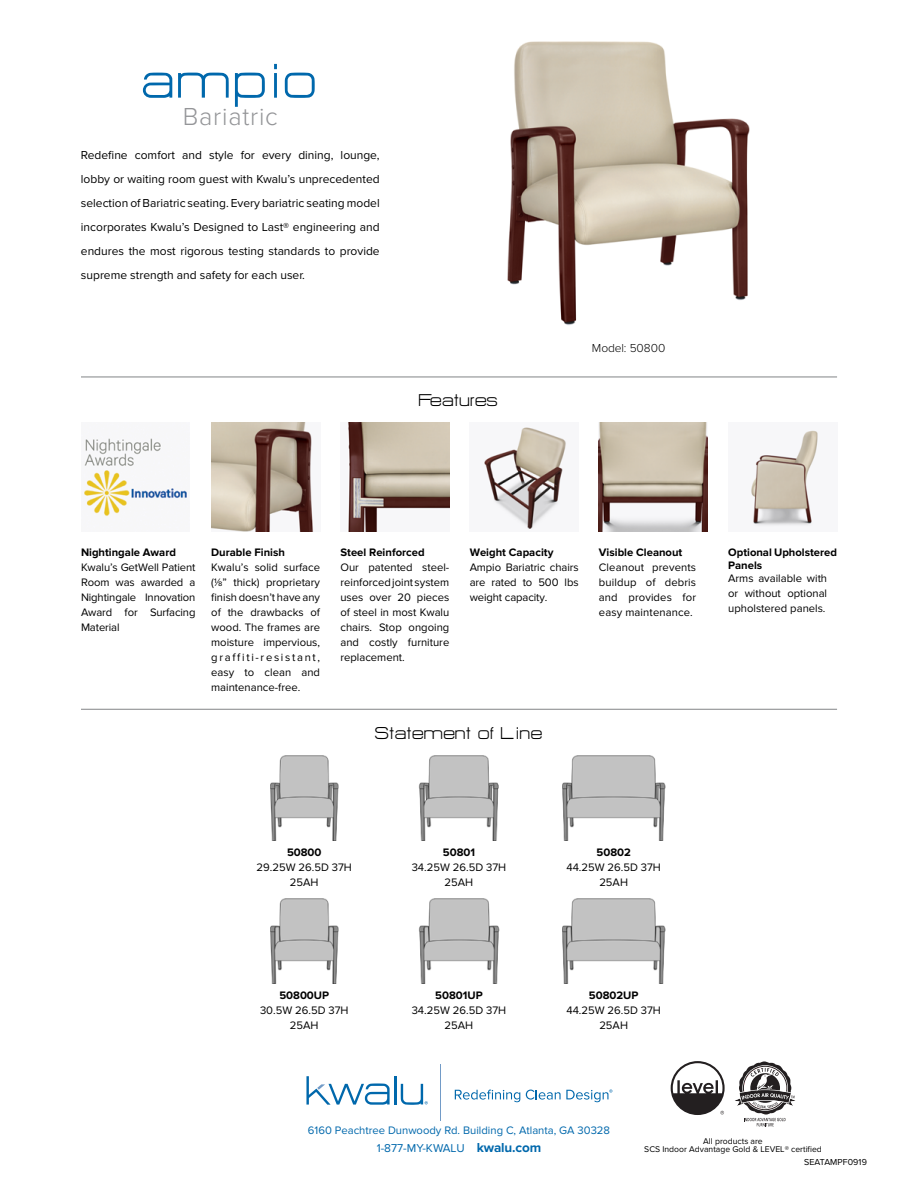
<style>
.page{position:relative;width:918px;height:1188px;background:#fff}
.page>*{position:absolute;margin:0;border:0;box-sizing:border-box;transform-origin:0 0}
.t1{font:60px "HURTMOLD";letter-spacing:.03em;color:#0068ac}
.t2{font:300 25.5px "Proxima Nova";letter-spacing:.03em;color:#949598}
.t3{font:21px "HURTMOLD";color:#000}
.t4{font:12px/24px "Proxima Nova";color:#000;text-align:justify}
.t5{font:300 12px "Proxima Nova";letter-spacing:-.005em;color:#000}
.t6{font:11.85px "Proxima Nova";color:#0068ac}
.t7{font:11.25px/15px "Proxima Nova";color:#000;text-align:center}
.t8{font:700 11.25px/12.8px "Proxima Nova";color:#000}
.t9{font:11.25px "Proxima Nova";color:#0068ac}
.t10{font:9px "Proxima Nova";color:#000}
.t11{font:8.7px/8.7px "Proxima Nova";color:#000;text-align:center}
.s1{font-weight:700;font-size:13.5px}
</style>
<div class="page">
<hr style="left:81px;top:376px;width:756px;height:2px;background:#909294">
<hr style="left:81px;top:709px;width:756px;height:1px;background:#909294">
<svg style="left:671px;top:1061px;width:54px;height:54px"></svg>
<svg style="left:735px;top:1061px;width:61px;height:65px"></svg>
<img style="left:270px;top:898px;width:68px;height:86px">
<img style="left:419px;top:898px;width:80px;height:86px">
<img style="left:562px;top:898px;width:103px;height:86px">
<img style="left:507px;top:41px;width:243px;height:284px">
<hr style="left:440px;top:1065px;width:1px;height:56px;background:#729bc7">
<hr style="left:394px;top:1076px;width:3px;height:29px;background:#0068ac">
<svg style="left:401px;top:1084px;width:27px;height:21px"></svg>
<svg style="left:306px;top:1076px;width:84px;height:29px"></svg>
<svg style="left:455px;top:1090px;width:65px;height:12px"></svg>
<svg style="left:526px;top:1089px;width:86px;height:13px"></svg>
<img style="left:211px;top:423px;width:103px;height:109px">
<img style="left:484px;top:427px;width:82px;height:102px">
<img style="left:348px;top:423px;width:101px;height:109px">
<img style="left:599px;top:423px;width:109px;height:109px">
<img style="left:751px;top:430px;width:67px;height:96px">
<img style="left:419px;top:755px;width:80px;height:86px">
<img style="left:270px;top:755px;width:68px;height:86px">
<img style="left:562px;top:755px;width:103px;height:86px">
<img style="left:84px;top:438px;width:103px;height:79px">
<h1 class="t1" style="left:142px;top:50px;width:178px">ampio</h1>
<h2 class="t2" style="left:183px;top:102px;width:97px">Bariatric</h2>
<p class="t4" style="left:81px;top:143px;width:300px">Redefine comfort and style for every dining, lounge, lobby or waiting room guest with Kwalu’s unprecedented selection of Bariatric seating. Every bariatric seating model incorporates Kwalu’s Designed to Last® engineering and endures the most rigorous testing standards to provide supreme strength and safety for each user.</p>
<h3 class="t3" style="left:419px;top:389px;width:81px">Features</h3>
<p class="t5" style="left:592px;top:341px;width:75px">Model: 50800</p>
<p class="t8" style="left:81px;top:546px;width:97px">Nightingale Award</p>
<p class="t7" style="left:81px;top:560px;width:116px;text-align:justify">Kwalu’s GetWell Patient Room was awarded a Nightingale Innovation Award for Surfacing Material</p>
<p class="t8" style="left:211px;top:546px;width:75px">Durable Finish</p>
<p class="t8" style="left:470px;top:546px;width:85px">Weight Capacity</p>
<p class="t7" style="left:211px;top:560px;width:110px;text-align:justify">Kwalu’s solid surface (1/8” thick) proprietary finish doesn’t have any of the drawbacks of wood. The frames are moisture impervious, graffiti-resistant, easy to clean and maintenance-free.</p>
<p class="t7" style="left:470px;top:560px;width:110px;text-align:justify">Ampio Bariatric chairs are rated to 500 lbs weight capacity.</p>
<p class="t8" style="left:340px;top:546px;width:86px">Steel Reinforced</p>
<p class="t8" style="left:599px;top:546px;width:85px">Visible Cleanout</p>
<p class="t7" style="left:340px;top:560px;width:110px;text-align:justify">Our patented steel&shy;reinforced joint system uses over 20 pieces of steel in most Kwalu chairs. Stop ongoing and costly furniture replacement.</p>
<p class="t7" style="left:599px;top:560px;width:99px;text-align:justify">Cleanout prevents buildup of debris and provides for easy maintenance.</p>
<h3 class="t3" style="left:375px;top:722px;width:170px">Statement of Line</h3>
<p class="t8" style="left:728px;top:546px;width:110px">Optional Upholstered<br>Panels</p>
<p class="t7" style="left:728px;top:571px;width:101px;text-align:justify">Arms available with or without optional upholstered panels.</p>
<p class="t8" style="left:287px;top:847px;width:36px">50800</p>
<p class="t7" style="left:257px;top:860px;width:97px">29.25W 26.5D 37H<br>25AH</p>
<p class="t8" style="left:279px;top:989px;width:51px">50800UP</p>
<p class="t7" style="left:260px;top:1003px;width:90px">30.5W 26.5D 37H<br>25AH</p>
<p class="t8" style="left:443px;top:847px;width:34px">50801</p>
<p class="t7" style="left:412px;top:860px;width:96px">34.25W 26.5D 37H<br>25AH</p>
<p class="t8" style="left:435px;top:989px;width:49px">50801UP</p>
<p class="t7" style="left:412px;top:1003px;width:96px">34.25W 26.5D 37H<br>25AH</p>
<p class="t8" style="left:597px;top:847px;width:36px">50802</p>
<p class="t7" style="left:566px;top:860px;width:96px">44.25W 26.5D 37H<br>25AH</p>
<p class="t8" style="left:589px;top:989px;width:51px">50802UP</p>
<p class="t7" style="left:566px;top:1003px;width:96px">44.25W 26.5D 37H<br>25AH</p>
<p class="t9" style="left:308px;top:1124px;width:304px">6160 Peachtree Dunwoody Rd. Building C, Atlanta, GA 30328</p>
<p class="t6" style="left:377px;top:1142px;width:166px">1-877-MY-KWALU <span class="s1">kwalu.com</span></p>
<p class="t11" style="left:644px;top:1137px;width:179px">All products are<br>SCS Indoor Advantage Gold &amp; LEVEL® certified</p>
<p class="t10" style="left:804px;top:1157px;width:65px">SEATAMPF0919</p>
</div>
